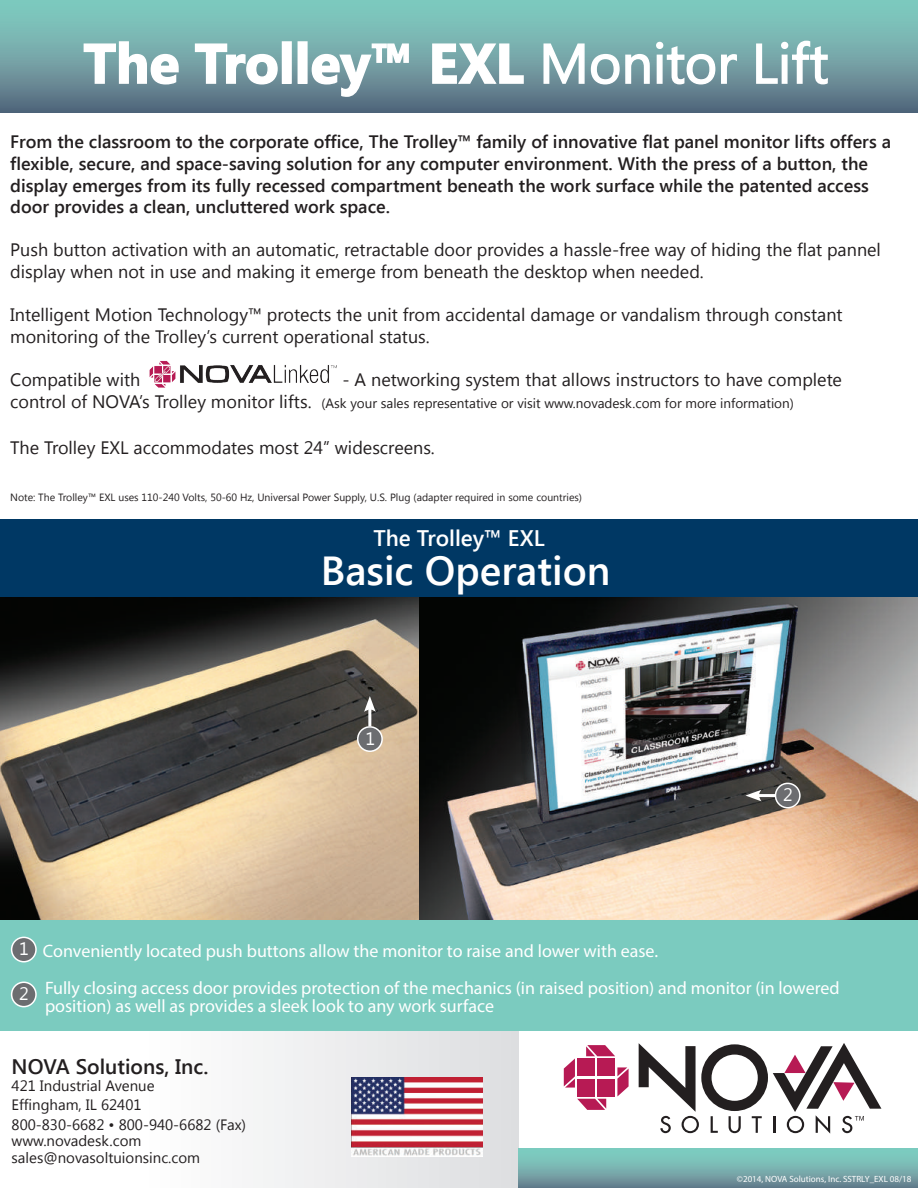
<style>
.page{position:relative;width:918px;height:1188px;background:#fff}
.page>*{position:absolute;margin:0;border:0;box-sizing:border-box;transform-origin:0 0}
.t1{font:700 55.5px "Segoe UI";color:#fff}
.t2{font:600 40.5px "Segoe UI";color:#fff}
.t3{font:600 22.5px "Segoe UI";color:#fff}
.t4{font:600 21px "Segoe UI";color:#231f20}
.t5{font:18px/21.6px "Segoe UI";color:#231f20}
.t6{font:600 18px/21.6px "Segoe UI";color:#231f20}
.t7{font:18px/37.8px "Myriad Pro";color:#fff}
.t8{font:18px "Segoe UI";color:#fff}
.t9{font:17.1px "Segoe UI";color:#fff}
.t10{font:15px/19.5px "Segoe UI";color:#231f20}
.t11{font:13.5px "Segoe UI";color:#231f20}
.t12{font:10.5px "Segoe UI";color:#231f20}
.t13{font:9px "Myriad Pro";color:#fff}
.s1{font-weight:400}
.s2{font-size:18px}
</style>
<div class="page">
<div style="left:0;top:1023px;width:519px;height:164px;background:linear-gradient(to right,#fff,#dddcdf)"></div>
<div style="left:0;top:0;width:918px;height:113px;background:linear-gradient(to bottom,#86d6c8,#5b6d81)"></div>
<img style="left:419px;top:597px;width:499px;height:324px">
<img style="left:0;top:597px;width:422px;height:323px">
<div style="left:358px;top:727px;width:24px;height:24px;background:#6c6d70;border-radius:50%"></div>
<div style="left:357px;top:726px;width:26px;height:26px;border:2px solid #fff;border-radius:50%"></div>
<div style="left:776px;top:783px;width:24px;height:25px;background:#6c6d70;border-radius:50%"></div>
<div style="left:775px;top:783px;width:26px;height:25px;border:2px solid #fff;border-radius:50%"></div>
<hr style="left:368px;top:706px;width:3px;height:20px;background:#fff">
<svg style="left:364px;top:696px;width:12px;height:16px"></svg>
<hr style="left:756px;top:794px;width:20px;height:3px;background:#fff">
<svg style="left:746px;top:790px;width:16px;height:11px"></svg>
<div style="left:519px;top:1149px;width:399px;height:39px;background:linear-gradient(to bottom,#82d9c9,#6b8391)"></div>
<div style="left:0;top:591px;width:918px;height:6px;background:#003864"></div>
<div style="left:577px;top:1059px;width:18px;height:17px;background:#b71a54"></div>
<div style="left:597px;top:1059px;width:18px;height:17px;background:#b71a54"></div>
<div style="left:597px;top:1079px;width:18px;height:17px;background:#b71a54"></div>
<div style="left:577px;top:1079px;width:18px;height:17px;background:#b71a54"></div>
<svg style="left:586px;top:1045px;width:29px;height:11px"></svg>
<svg style="left:577px;top:1099px;width:29px;height:11px"></svg>
<svg style="left:617px;top:1067px;width:12px;height:29px"></svg>
<svg style="left:564px;top:1059px;width:11px;height:29px"></svg>
<svg style="left:639px;top:1043px;width:242px;height:91px"></svg>
<div style="left:0;top:519px;width:918px;height:77px;background:#003864"></div>
<svg style="left:83px;top:40px;width:96px;height:45px;background:#8aafb3"></svg>
<svg style="left:194px;top:43px;width:84px;height:42px;background:#8aaeb2"></svg>
<div style="left:282px;top:41px;width:10px;height:43px;border:2px solid #fff"></div>
<div style="left:298px;top:41px;width:10px;height:43px;border:2px solid #fff"></div>
<svg style="left:311px;top:43px;width:99px;height:55px;background:#83a4ab"></svg>
<svg style="left:431px;top:42px;width:94px;height:43px;background:#8db1b4"></svg>
<svg style="left:543px;top:41px;width:195px;height:44px;background:#8db1b5"></svg>
<svg style="left:755px;top:40px;width:74px;height:45px;background:#8fb3b6"></svg>
<div style="left:0;top:921px;width:918px;height:110px;background:#7bcbbf"></div>
<img style="left:351px;top:1078px;width:131px;height:78px">
<div style="left:12px;top:937px;width:24px;height:25px;background:#6c6d70;border-radius:50%"></div>
<div style="left:11px;top:937px;width:26px;height:25px;border:2px solid #fff;border-radius:50%"></div>
<div style="left:12px;top:982px;width:24px;height:25px;background:#6c6d70;border-radius:50%"></div>
<div style="left:11px;top:982px;width:26px;height:25px;border:2px solid #fff;border-radius:50%"></div>
<img style="left:149px;top:360px;width:188px;height:28px">
<h1 class="t1" style="left:84px;top:24px;width:746px">The Trolley™ EXL <span class="s1">Monitor Lift</span></h1>
<p class="t6" style="left:10px;top:130px;width:882px">From the classroom to the corporate office, The Trolley™ family of innovative flat panel monitor lifts offers a flexible, secure, and space-saving solution for any computer environment. With the press of a button, the display emerges from its fully recessed compartment beneath the work surface while the patented access door provides a clean, uncluttered work space.</p>
<p class="t5" style="left:10px;top:238px;width:872px">Push button activation with an automatic, retractable door provides a hassle-free way of hiding the flat pannel display when not in use and making it emerge from beneath the desktop when needed.</p>
<p class="t5" style="left:10px;top:303px;width:834px">Intelligent Motion Technology™ protects the unit from accidental damage or vandalism through constant monitoring of the Trolley’s current operational status.</p>
<p class="t5" style="left:10px;top:368px;width:132px">Compatible with</p>
<p class="t5" style="left:343px;top:368px;width:501px">- A networking system that allows instructors to have complete</p>
<p class="t11" style="left:10px;top:393px;width:785px"><span class="s2">control of NOVA’s Trolley monitor lifts.</span> (Ask your sales representative or visit www.novadesk.com for more information)</p>
<p class="t5" style="left:10px;top:436px;width:426px">The Trolley EXL accommodates most 24” widescreens.</p>
<p class="t12" style="left:10px;top:490px;width:573px">Note: The Trolley™ EXL uses 110-240 Volts, 50-60 Hz, Universal Power Supply, U.S. Plug (adapter required in some countries)</p>
<p class="t3" style="left:373px;top:522px;width:173px">The Trolley™ EXL</p>
<h2 class="t2" style="left:321px;top:542px;width:291px">Basic Operation</h2>
<p class="t8" style="left:365px;top:726px;width:11px">1</p>
<p class="t8" style="left:783px;top:783px;width:11px">2</p>
<p class="t8" style="left:19px;top:937px;width:11px">1</p>
<p class="t8" style="left:19px;top:981px;width:11px">2</p>
<p class="t7" style="left:43px;top:931px;width:798px">Conveniently located push buttons allow the monitor to raise and lower with ease.<br>Fully closing access door provides protection of the mechanics (in raised position) and monitor (in lowered</p>
<p class="t7" style="left:45px;top:987px;width:451px">position) as well as provides a sleek look to any work surface</p>
<p class="t9" style="left:417px;top:976px;width:11px">3</p>
<p class="t4" style="left:12px;top:1052px;width:198px">NOVA Solutions, Inc.</p>
<p class="t10" style="left:12px;top:1075px;width:236px">421 Industrial Avenue<br>Effingham, IL 62401<br>800-830-6682 • 800-940-6682 (Fax)</p>
<p class="t10" style="left:12px;top:1132px;width:190px;line-height:16.5px">www.novadesk.com sales@novasoltuionsinc.com</p>
<p class="t13" style="left:737px;top:1174px;width:176px">©2014, NOVA Solutions, Inc. SSTRLY_EXL 08/18</p>
</div>
